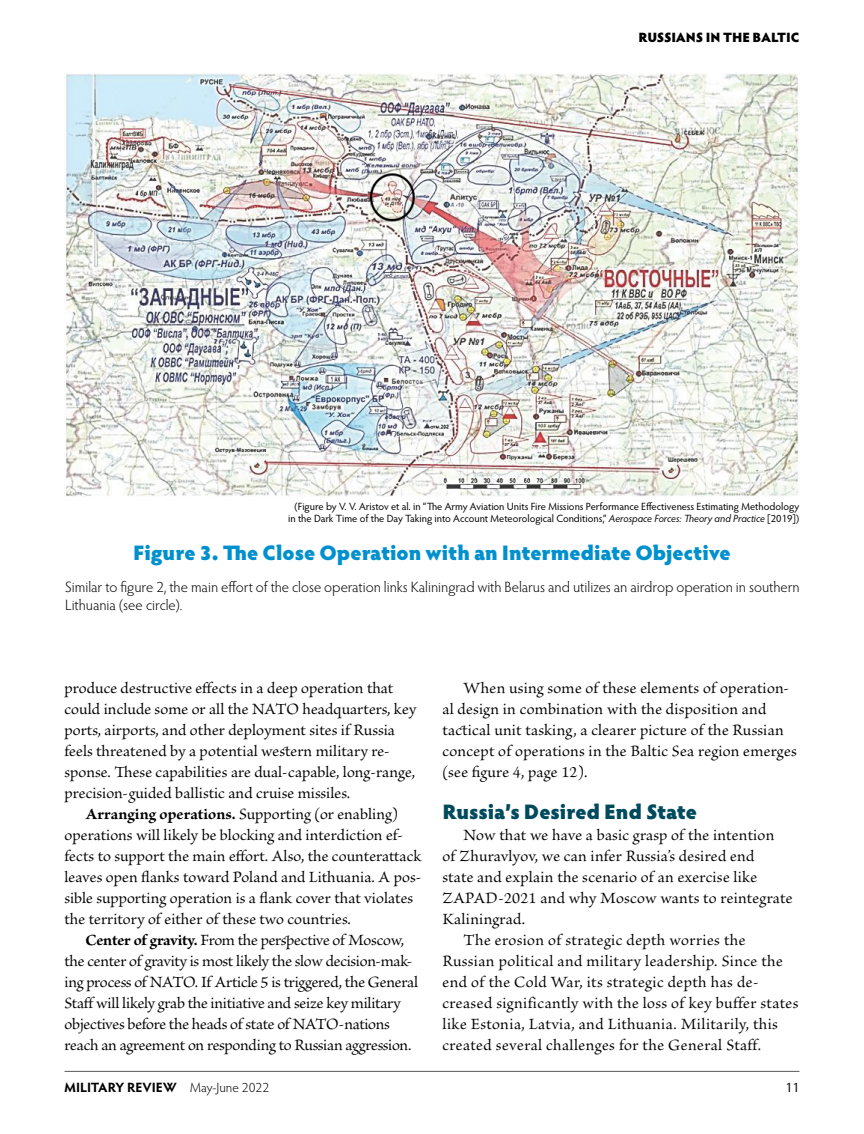
<style>
.page{position:relative;width:864px;height:1134px;background:#fff}
.page>*{position:absolute;margin:0;border:0;box-sizing:border-box;transform-origin:0 0}
.Figure_title{font:900 21px "Hypatia Sans Pro";color:#0090ce}
.Subhead_New{font:900 21px "Hypatia Sans Pro";letter-spacing:-.01em;color:#004a5d}
.body{font:16.5px/21px "Brioso Pro";letter-spacing:.01em;color:#000}
.body-2{font:16.5px/21px "Brioso Pro";letter-spacing:-.02em;color:#000}
.sub-title{font:300 15px/18px "Hypatia Sans Pro";color:#000}
.t1{font:700 13.5px "Hypatia Sans Pro";letter-spacing:-.005em;color:#000}
.t2{font:900 13.5px "Hypatia Sans Pro";letter-spacing:-.01em;color:#000}
.t3{font:13.5px "Hypatia Sans Pro";color:#000}
.photocredit{font:10.5px/12px "Hypatia Sans Pro";color:#000;text-align:right}
.s1{font-style:italic}
.s2{font-weight:700}
.s3{font-weight:300}
</style>
<div class="page">
<hr style="left:65px;top:1071px;width:734px;height:1px;background:#58595b">
<img style="left:64px;top:73px;width:736px;height:423px">
<p class="t2" style="left:638px;top:27px;width:163px">RUSSIANS IN THE BALTIC</p>
<p class="photocredit" style="left:288px;top:501px;width:513px">(Figure by V. V. Aristov et al. in “The Army Aviation Units Fire Missions Performance Effectiveness Estimating Methodology in the Dark Time of the Day Taking into Account Meteorological Conditions,” <span class="s1">Aerospace Forces: Theory and Practice</span> [2019])</p>
<p class="Figure_title" style="left:133px;top:537px;width:599px">Figure 3. The Close Operation with an Intermediate Objective</p>
<p class="sub-title" style="left:65px;top:577px;width:736px">Similar to figure 2, the main effort of the close operation links Kaliningrad with Belarus and utilizes an airdrop operation in southern<br>Lithuania (see circle).</p>
<p class="body" style="left:64px;top:678px;width:353px">produce destructive effects in a deep operation that could include some or all the NATO headquarters, key ports, airports, and other deployment sites if Russia feels threatened by a potential western military re&shy;sponse. These capabilities are dual-capable, long-range, precision-guided ballistic and cruise missiles.</p>
<p class="body" style="left:64px;top:804px;width:359px;text-indent:21px"><span class="s2">Arranging operations.</span> Supporting (or enabling) operations will likely be blocking and interdiction ef&shy;fects to support the main effort. Also, the counterattack leaves open flanks toward Poland and Lithuania. A pos&shy;sible supporting operation is a flank cover that violates the territory of either of these two countries.</p>
<p class="body-2" style="left:64px;top:930px;width:355px;text-indent:21px"><span class="s2">Center of gravity.</span> From the perspective of Moscow, the center of gravity is most likely the slow decision-mak&shy;ing process of NATO. If Article 5 is triggered, the General Staff will likely grab the initiative and seize key military objectives before the heads of state of NATO-nations reach an agreement on responding to Russian aggression.</p>
<p class="body" style="left:443px;top:678px;width:356px;text-indent:21px">When using some of these elements of operation&shy;al design in combination with the disposition and tactical unit tasking, a clearer picture of the Russian concept of operations in the Baltic Sea region emerges (see figure 4, page 12).</p>
<p class="Subhead_New" style="left:442px;top:796px;width:256px">Russia’s Desired End State</p>
<p class="body" style="left:442px;top:825px;width:351px;text-indent:21px">Now that we have a basic grasp of the intention<br>of Zhuravlyov, we can infer Russia’s desired end<br>state and explain the scenario of an exercise like ZAPAD-2021 and why Moscow wants to reintegrate Kaliningrad.</p>
<p class="body" style="left:442px;top:930px;width:357px;text-indent:21px">The erosion of strategic depth worries the Russian political and military leadership. Since the end of the Cold War, its strategic depth has de&shy;creased significantly with the loss of key buffer states like Estonia, Latvia, and Lithuania. Militarily, this created several challenges for the General Staff.</p>
<p class="t1" style="left:64px;top:1078px;width:206px">MILITARY REVIEW <span class="s3">May-June 2022</span></p>
<p class="t3" style="left:786px;top:1078px;width:15px">11</p>
</div>
